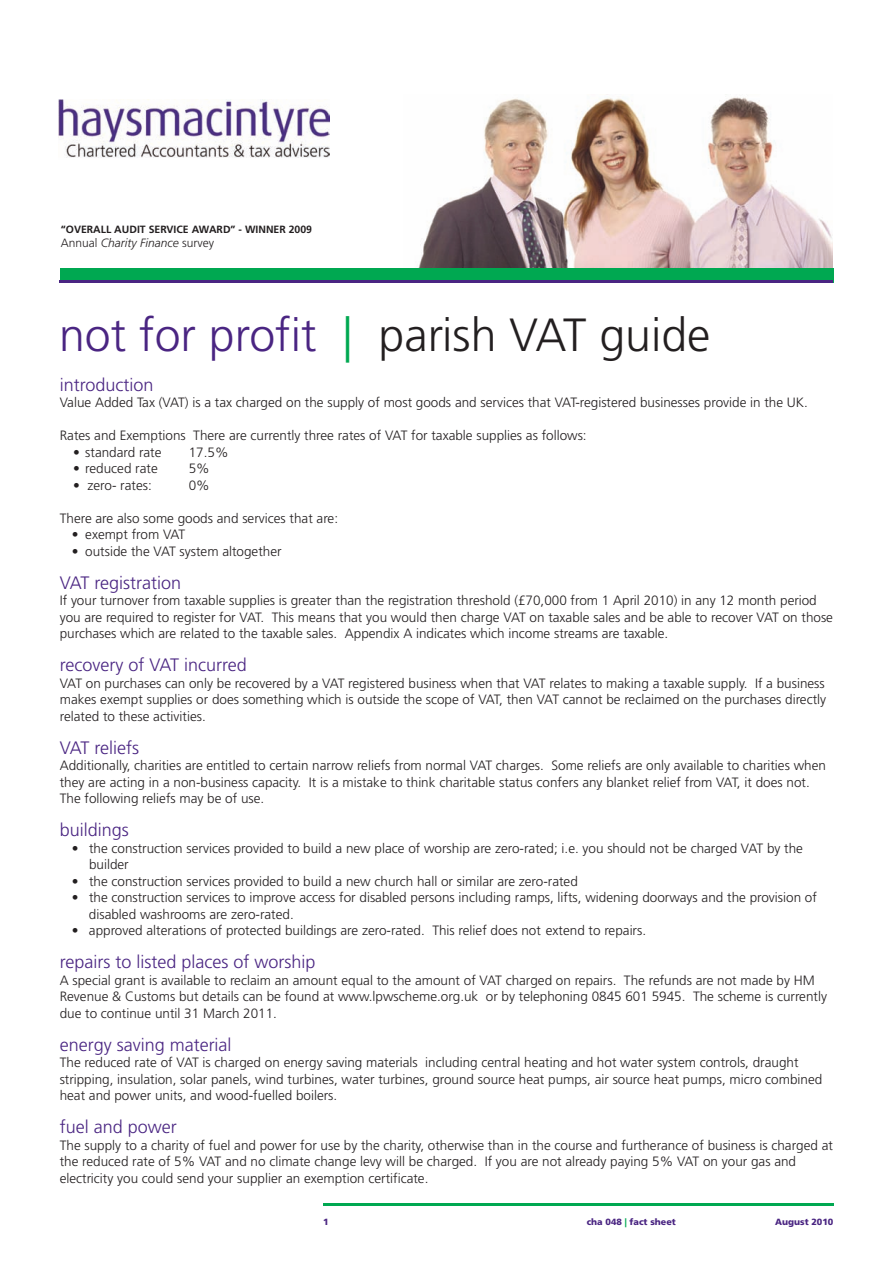
<style>
.page{position:relative;width:893px;height:1263px;background:#fff}
.page>*{position:absolute;margin:0;border:0;box-sizing:border-box;transform-origin:0 0}
.t1{font:300 46.5px "Frutiger LT Std";color:#231f20}
.t2{font:300 18px "Frutiger LT Std";color:#4a2582}
.t3{font:300 13.5px/16.5px "Frutiger LT Std";color:#231f20}
.t4{font:italic 300 12px "Frutiger LT Std";color:#231f20}
.t5{font:700 10.5px "Frutiger LT Std";color:#231f20}
.t6{font:900 9px "Frutiger LT Std";color:#4a2582}
.s1{font-style:normal}
.s2{color:#4a2582}
.s3{color:#00a851}
</style>
<div class="page">
<img style="left:418px;top:97px;width:415px;height:171px">
<hr style="left:323px;top:1203px;width:510px;height:2px;background:#00a851">
<div style="left:60px;top:268px;width:773px;height:15px;background:#00a851"></div>
<hr style="left:60px;top:281px;width:773px;height:2px;background:#4a2582">
<img style="left:59px;top:100px;width:270px;height:58px">
<p class="t5" style="left:61px;top:225px;width:253px">“OVERALL AUDIT SERVICE AWARD” - WINNER 2009</p>
<p class="t4" style="left:61px;top:238px;width:155px"><span class="s1">Annual</span> Charity Finance <span class="s1">survey</span></p>
<h1 class="t1" style="left:59px;top:316px;width:653px"><span class="s2">not for profit</span> <span class="s3">|</span> parish VAT guide</h1>
<h2 class="t2" style="left:60px;top:377px;width:95px">introduction</h2>
<p class="t3" style="left:60px;top:395px;width:750px">Value Added Tax (VAT) is a tax charged on the supply of most goods and services that VAT-registered businesses provide in the UK.</p>
<p class="t3" style="left:60px;top:428px;width:528px">Rates and Exemptions There are currently three rates of VAT for taxable supplies as follows:</p>
<p class="t3" style="left:73px;top:445px;width:90px">• standard rate</p>
<p class="t3" style="left:189px;top:445px;width:41px">17.5%</p>
<p class="t3" style="left:73px;top:461px;width:86px">• reduced rate</p>
<p class="t3" style="left:189px;top:461px;width:23px">5%</p>
<p class="t3" style="left:73px;top:478px;width:80px">• zero- rates:</p>
<p class="t3" style="left:189px;top:478px;width:23px">0%</p>
<p class="t3" style="left:60px;top:511px;width:280px">There are also some goods and services that are:</p>
<p class="t3" style="left:72px;top:527px;width:115px">• exempt from VAT</p>
<p class="t3" style="left:72px;top:544px;width:211px">• outside the VAT system altogether</p>
<h2 class="t2" style="left:60px;top:575px;width:123px">VAT registration</h2>
<p class="t3" style="left:60px;top:593px;width:775px">If your turnover from taxable supplies is greater than the registration threshold (£70,000 from 1 April 2010) in any 12 month period you are required to register for VAT. This means that you would then charge VAT on taxable sales and be able to recover VAT on those purchases which are related to the taxable sales. Appendix A indicates which income streams are taxable.</p>
<h2 class="t2" style="left:60px;top:658px;width:189px">recovery of VAT incurred</h2>
<p class="t3" style="left:60px;top:676px;width:768px;text-align:justify">VAT on purchases can only be recovered by a VAT registered business when that VAT relates to making a taxable supply. If a business makes exempt supplies or does something which is outside the scope of VAT, then VAT cannot be reclaimed on the purchases directly related to these activities.</p>
<h2 class="t2" style="left:60px;top:740px;width:81px">VAT reliefs</h2>
<p class="t3" style="left:60px;top:758px;width:768px">Additionally, charities are entitled to certain narrow reliefs from normal VAT charges. Some reliefs are only available to charities when they are acting in a non-business capacity. It is a mistake to think charitable status confers any blanket relief from VAT, it does not.<br>The following reliefs may be of use.</p>
<h2 class="t2" style="left:60px;top:823px;width:71px">buildings</h2>
<p class="t3" style="left:89px;top:841px;width:716px;text-indent:-17px">• the construction services provided to build a new place of worship are zero-rated; i.e. you should not be charged VAT by the builder</p>
<p class="t3" style="left:72px;top:874px;width:508px">• the construction services provided to build a new church hall or similar are zero-rated</p>
<p class="t3" style="left:89px;top:890px;width:729px;text-indent:-17px">• the construction services to improve access for disabled persons including ramps, lifts, widening doorways and the provision of disabled washrooms are zero-rated.</p>
<p class="t3" style="left:72px;top:923px;width:576px">• approved alterations of protected buildings are zero-rated. This relief does not extend to repairs.</p>
<h2 class="t2" style="left:60px;top:955px;width:257px">repairs to listed places of worship</h2>
<p class="t3" style="left:60px;top:973px;width:769px">A special grant is available to reclaim an amount equal to the amount of VAT charged on repairs. The refunds are not made by HM<br>Revenue &amp; Customs but details can be found at www.lpwscheme.org.uk or by telephoning 0845 601 5945. The scheme is currently due to continue until 31 March 2011.</p>
<h2 class="t2" style="left:60px;top:1037px;width:173px">energy saving material</h2>
<p class="t3" style="left:60px;top:1055px;width:764px">The reduced rate of VAT is charged on energy saving materials including central heating and hot water system controls, draught stripping, insulation, solar panels, wind turbines, water turbines, ground source heat pumps, air source heat pumps, micro combined heat and power units, and wood-fuelled boilers.</p>
<h2 class="t2" style="left:60px;top:1120px;width:119px">fuel and power</h2>
<p class="t3" style="left:60px;top:1138px;width:775px">The supply to a charity of fuel and power for use by the charity, otherwise than in the course and furtherance of business is charged at the reduced rate of 5% VAT and no climate change levy will be charged. If you are not already paying 5% VAT on your gas and electricity you could send your supplier an exemption certificate.</p>
<p class="t6" style="left:323px;top:1218px;width:7px">1</p>
<p class="t6" style="left:587px;top:1218px;width:91px">cha 048 <span class="s3">|</span> fact sheet</p>
<p class="t6" style="left:775px;top:1218px;width:60px">August 2010</p>
</div>
